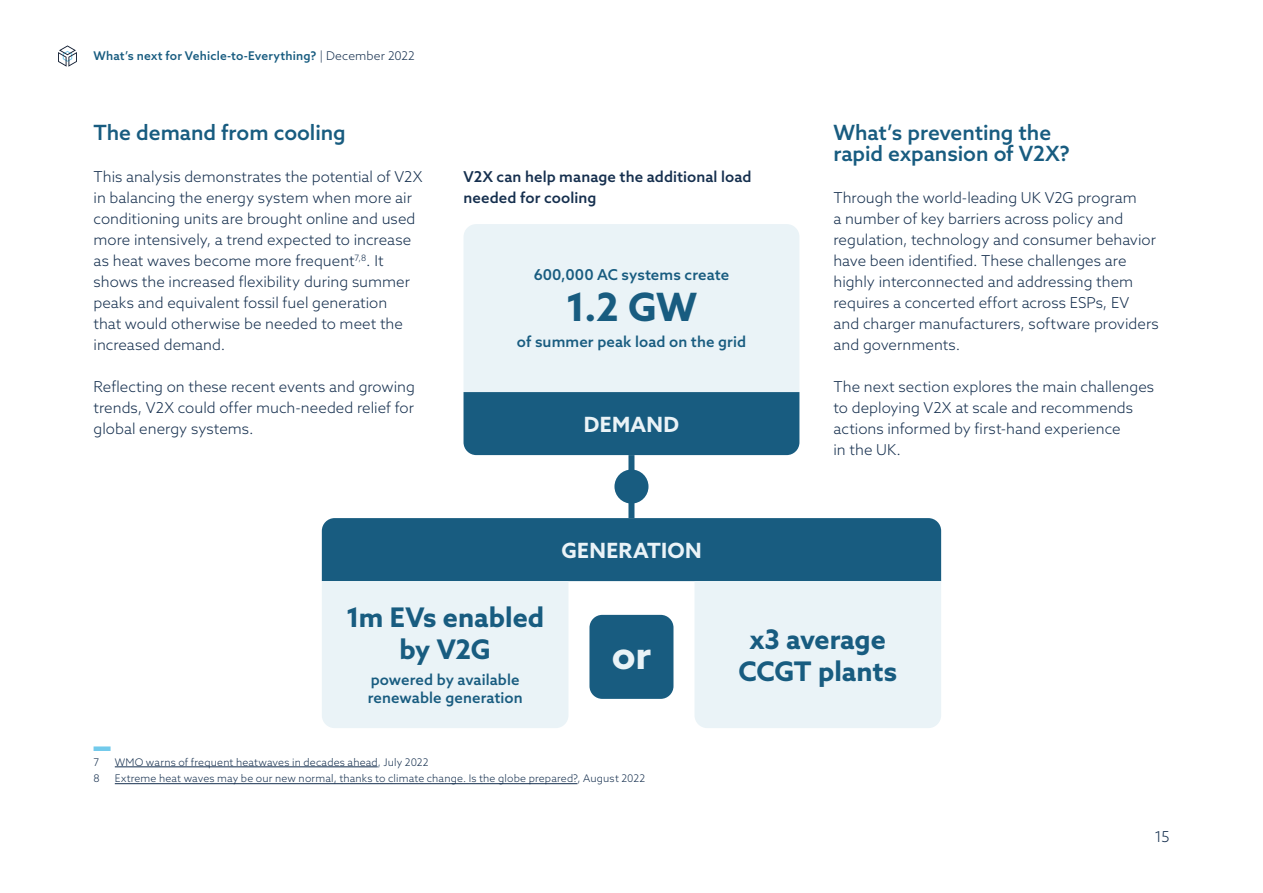
<style>
.page{position:relative;width:1263px;height:893px;background:#fff}
.page>*{position:absolute;margin:0;border:0;box-sizing:border-box;transform-origin:0 0}
.t1{font:700 39px "Azo Sans";color:#185c80}
.t2{font:700 39px "Azo Sans";color:#eaf3f7}
.t3{font:700 27px/32.4px "Azo Sans";color:#185c80;text-align:center}
.t4{font:500 21px/21px "Azo Sans";letter-spacing:-.005em;color:#185c80}
.t5{font:700 21px "Azo Sans";letter-spacing:.02em;color:#eaf3f7}
.t6{font:300 15px/21px "Azo Sans";color:#152f4e}
.t7{font:500 15px/18px "Azo Sans";letter-spacing:.005em;color:#185c80}
.t8{font:500 15px/21px "Azo Sans";letter-spacing:.005em;color:#152f4e}
.t9{font:500 12px "Azo Sans";letter-spacing:.015em;color:#185c80}
.t10{font:300 10.5px "Azo Sans";letter-spacing:.015em;color:#152f4e}
.s1{font-weight:300;color:#152f4e}
</style>
<div class="page">
<svg style="left:58px;top:45px;width:19px;height:22px"></svg>
<div style="left:94px;top:746px;width:17px;height:5px;background:#72caeb"></div>
<hr style="left:115px;top:767px;width:263px;height:1px;background:#152f4e">
<hr style="left:115px;top:783px;width:462px;height:1px;background:#152f4e">
<div style="left:463px;top:224px;width:336px;height:168px;background:#eaf3f7"></div>
<div style="left:463px;top:392px;width:336px;height:63px;background:#185c80"></div>
<svg style="left:322px;top:518px;width:619px;height:210px;background:#a9c4d2"></svg>
<div style="left:589px;top:615px;width:84px;height:84px;background:#185c80;border-radius:13px"></div>
<div style="left:628px;top:455px;width:6px;height:63px;background:#185c80"></div>
<div style="left:614px;top:470px;width:34px;height:34px;background:#185c80;border-radius:50%"></div>
<p class="t9" style="left:94px;top:48px;width:323px">What’s next for Vehicle-to-Everything? <span class="s1">| December 2022</span></p>
<h3 class="t4" style="left:94px;top:122px;width:254px">The demand from cooling</h3>
<p class="t6" style="left:94px;top:166px;width:330px">This analysis demonstrates the potential of V2X in balancing the energy system when more air conditioning units are brought online and used more intensively, a trend expected to increase as heat waves become more frequent<sup>7,8</sup>. It shows the increased flexibility during summer peaks and equivalent fossil fuel generation<br>that would otherwise be needed to meet the increased demand.</p>
<p class="t6" style="left:94px;top:376px;width:323px;text-align:justify">Reflecting on these recent events and growing trends, V2X could offer much-needed relief for global energy systems.</p>
<p class="t8" style="left:463px;top:166px;width:289px">V2X can help manage the additional load needed for cooling</p>
<p class="t7" style="left:534px;top:266px;width:197px">600,000 AC systems create</p>
<h1 class="t1" style="left:566px;top:281px;width:133px">1.2 GW</h1>
<p class="t7" style="left:517px;top:333px;width:231px">of summer peak load on the grid</p>
<h3 class="t5" style="left:584px;top:410px;width:96px">DEMAND</h3>
<h3 class="t5" style="left:561px;top:536px;width:142px">GENERATION</h3>
<h3 class="t4" style="left:833px;top:122px;width:238px">What’s preventing the rapid expansion of V2X?</h3>
<p class="t6" style="left:833px;top:187px;width:327px">Through the world-leading UK V2G program<br>a number of key barriers across policy and regulation, technology and consumer behavior have been identified. These challenges are highly interconnected and addressing them requires a concerted effort across ESPs, EV and charger manufacturers, software providers and governments.</p>
<p class="t6" style="left:833px;top:376px;width:322px">The next section explores the main challenges to deploying V2X at scale and recommends actions informed by first-hand experience<br>in the UK.</p>
<h2 class="t3" style="left:346px;top:600px;width:200px">1m EVs enabled by V2G</h2>
<p class="t7" style="left:368px;top:671px;width:156px">powered by available renewable generation</p>
<h1 class="t2" style="left:612px;top:629px;width:41px">or</h1>
<p class="t10" style="left:94px;top:755px;width:7px">7</p>
<p class="t10" style="left:115px;top:755px;width:315px">WMO warns of frequent heatwaves in decades ahead, July 2022</p>
<p class="t10" style="left:94px;top:772px;width:8px">8</p>
<p class="t10" style="left:115px;top:772px;width:532px">Extreme heat waves may be our new normal, thanks to climate change. Is the globe prepared?, August 2022</p>
<h2 class="t3" style="left:738px;top:622px;width:160px">x3 average<br>CCGT plants</h2>
<p class="t6" style="left:1154px;top:826px;width:16px">15</p>
</div>
